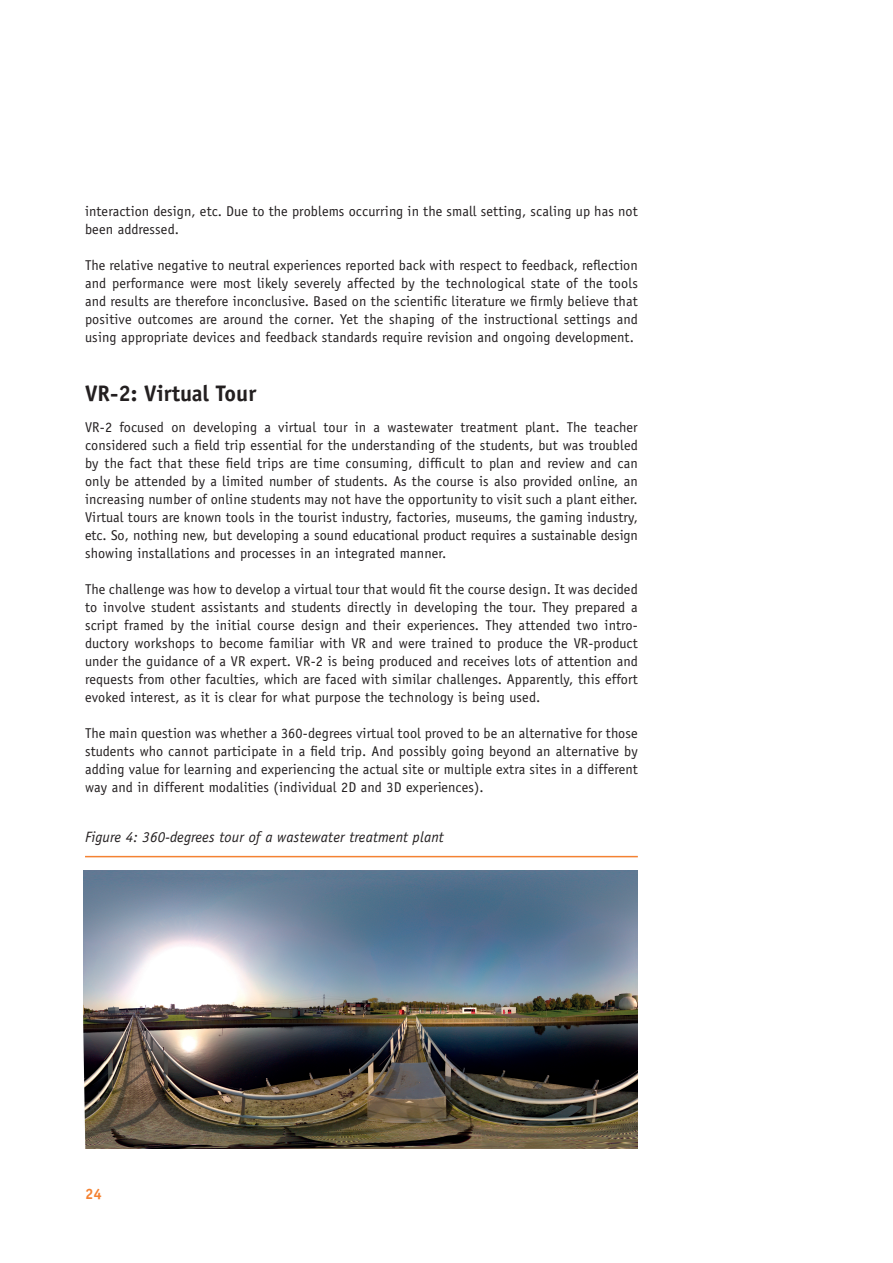
<style>
.page{position:relative;width:893px;height:1263px;background:#fff}
.page>*{position:absolute;margin:0;border:0;box-sizing:border-box;transform-origin:0 0}
.t1{font:700 22.5px "Officina Sans LT";color:#231f20}
.t2{font:italic 15px "Officina Sans LT";letter-spacing:.01em;color:#231f20}
.t3{font:700 15px "Officina Sans LT";color:#f48232}
.t4{font:14.25px/18px "Officina Sans LT";letter-spacing:.01em;color:#231f20;text-align:justify}
</style>
<div class="page">
<hr style="left:85px;top:856px;width:553px;height:1px;background:#f48232">
<img style="left:83px;top:871px;width:555px;height:277px">
<p class="t4" style="left:85px;top:202px;width:554px">interaction design, etc. Due to the problems occurring in the small setting, scaling up has not been addressed.</p>
<p class="t4" style="left:85px;top:256px;width:554px">The relative negative to neutral experiences reported back with respect to feedback, reflection and performance were most likely severely affected by the technological state of the tools and results are therefore inconclusive. Based on the scientific literature we firmly believe that positive outcomes are around the corner. Yet the shaping of the instructional settings and using appropriate devices and feedback standards require revision and ongoing development.</p>
<h1 class="t1" style="left:85px;top:379px;width:173px">VR-2: Virtual Tour</h1>
<p class="t4" style="left:85px;top:418px;width:554px">VR-2 focused on developing a virtual tour in a wastewater treatment plant. The teacher considered such a field trip essential for the understanding of the students, but was troubled by the fact that these field trips are time consuming, difficult to plan and review and can only be attended by a limited number of students. As the course is also provided online, an increasing number of online students may not have the opportunity to visit such a plant either.<br>Virtual tours are known tools in the tourist industry, factories, museums, the gaming industry, etc. So, nothing new, but developing a sound educational product requires a sustainable design showing installations and processes in an integrated manner.</p>
<p class="t4" style="left:85px;top:580px;width:554px">The challenge was how to develop a virtual tour that would fit the course design. It was decided to involve student assistants and students directly in developing the tour. They prepared a script framed by the initial course design and their experiences. They attended two intro&shy;ductory workshops to become familiar with VR and were trained to produce the VR-product under the guidance of a VR expert. VR-2 is being produced and receives lots of attention and requests from other faculties, which are faced with similar challenges. Apparently, this effort evoked interest, as it is clear for what purpose the technology is being used.</p>
<p class="t4" style="left:85px;top:724px;width:554px">The main question was whether a 360-degrees virtual tool proved to be an alternative for those students who cannot participate in a field trip. And possibly going beyond an alternative by adding value for learning and experiencing the actual site or multiple extra sites in a different way and in different modalities (individual 2D and 3D experiences).</p>
<p class="t2" style="left:85px;top:828px;width:360px">Figure 4: 360-degrees tour of a wastewater treatment plant</p>
<p class="t3" style="left:85px;top:1184px;width:18px">24</p>
</div>
